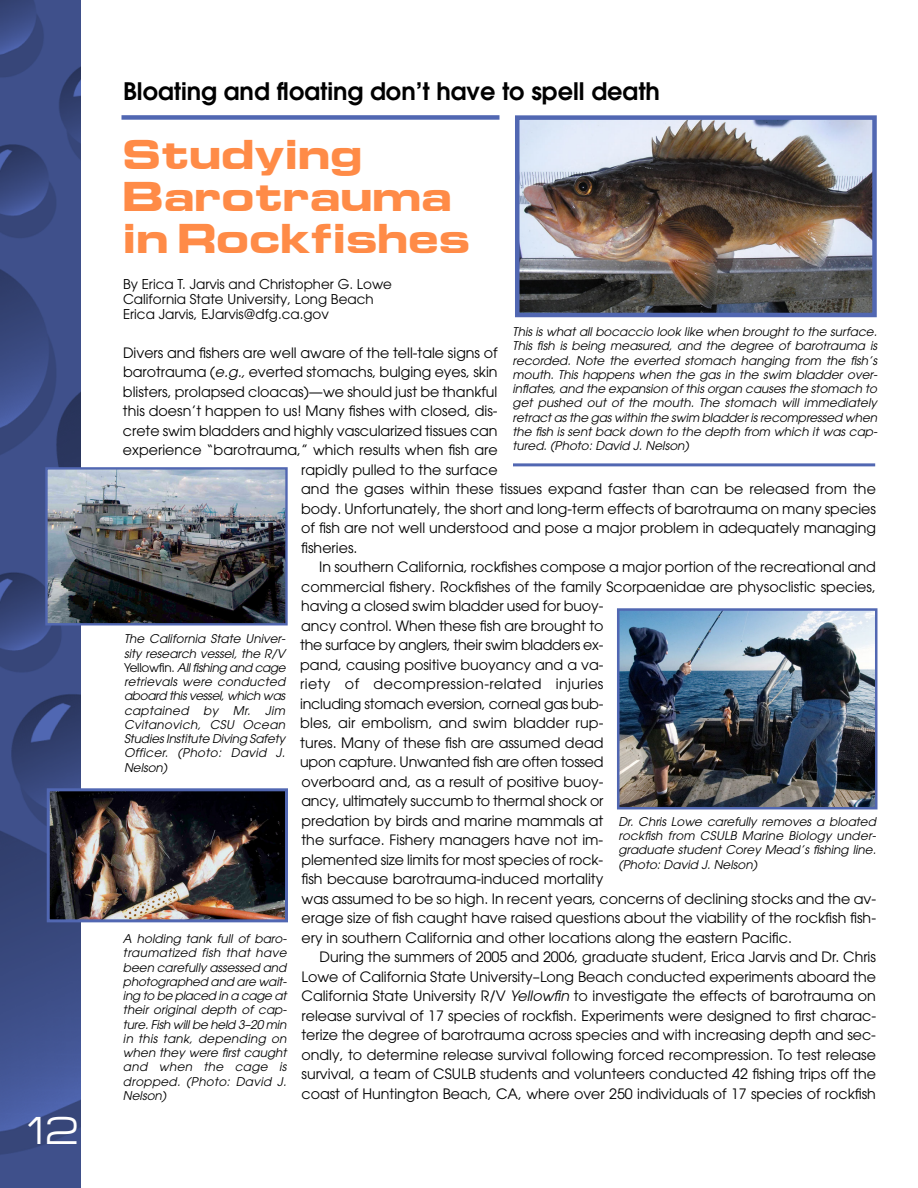
<style>
.page{position:relative;width:918px;height:1188px;background:#fff}
.page>*{position:absolute;margin:0;border:0;box-sizing:border-box;transform-origin:0 0}
.t1{font:39px "Micro Extended";color:#fff}
.t2{font:700 36px/42px "Euro Technic Ext";color:#ff8b47}
.t3{font:600 24px "Avant Garde";color:#000}
.t4{font:14.25px "Avant Garde";color:#000}
.t5{font:14.25px "Avant Garde";letter-spacing:-.02em;color:#000}
.t6{font:14.25px "Avant Garde";letter-spacing:.025em;color:#000}
.t7{font:13.5px/15px "Avant Garde";color:#000}
.t8{font:italic 12px/14.2px "Avant Garde";color:#000;text-align:justify}
.s1{font-style:italic}
.s2{font-style:normal}
</style>
<div class="page">
<img style="left:0;top:0;width:81px;height:1188px">
<div style="left:122px;top:115px;width:378px;height:5px;background:#5167b2"></div>
<img style="left:48px;top:470px;width:237px;height:152px">
<div style="left:45px;top:467px;width:243px;height:158px;border:2px solid #5167b2"></div>
<img style="left:621px;top:612px;width:252px;height:193px">
<div style="left:617px;top:608px;width:260px;height:201px;border:3px solid #5167b2"></div>
<img style="left:51px;top:792px;width:233px;height:126px">
<div style="left:47px;top:788px;width:241px;height:134px;border:3px solid #5167b2"></div>
<img style="left:520px;top:120px;width:352px;height:192px">
<div style="left:515px;top:115px;width:362px;height:202px;border:4px solid #5167b2"></div>
<hr style="left:513px;top:463px;width:362px;height:3px;background:#5167b2">
<h1 class="t1" style="left:20px;top:1117px;width:60px">12</h1>
<h3 class="t3" style="left:123px;top:82px;width:539px">Bloating and floating don’t have to spell death</h3>
<h2 class="t2" style="left:123px;top:137px;width:349px">Studying<br>Barotrauma in Rockfishes</h2>
<p class="t7" style="left:123px;top:278px;width:271px">By Erica T. Jarvis and Christopher G. Lowe<br>California State University, Long Beach<br>Erica Jarvis, EJarvis@dfg.ca.gov</p>
<p class="t4" style="left:123px;top:347px;width:376px">Divers and fishers are well aware of the tell-tale signs of</p>
<p class="t4" style="left:123px;top:367px;width:376px">barotrauma (<span class="s1">e.g.,</span> everted stomachs, bulging eyes, skin</p>
<p class="t4" style="left:123px;top:386px;width:376px">blisters, prolapsed cloacas)—we should just be thankful</p>
<p class="t4" style="left:123px;top:406px;width:376px">this doesn’t happen to us! Many fishes with closed, dis-</p>
<p class="t4" style="left:123px;top:425px;width:376px">crete swim bladders and highly vascularized tissues can</p>
<p class="t4" style="left:123px;top:445px;width:376px">experience “barotrauma,” which results when fish are</p>
<p class="t4" style="left:301px;top:464px;width:198px">rapidly pulled to the surface</p>
<p class="t4" style="left:301px;top:484px;width:576px">and the gases within these tissues expand faster than can be released from the</p>
<p class="t4" style="left:301px;top:503px;width:576px">body. Unfortunately, the short and long-term effects of barotrauma on many species</p>
<p class="t4" style="left:301px;top:523px;width:576px">of fish are not well understood and pose a major problem in adequately managing</p>
<p class="t4" style="left:301px;top:542px;width:58px">fisheries.</p>
<p class="t4" style="left:319px;top:562px;width:558px">In southern California, rockfishes compose a major portion of the recreational and</p>
<p class="t4" style="left:301px;top:581px;width:576px">commercial fishery. Rockfishes of the family Scorpaenidae are physoclistic species,</p>
<p class="t4" style="left:301px;top:601px;width:304px">having a closed swim bladder used for buoy-</p>
<p class="t4" style="left:301px;top:620px;width:304px">ancy control. When these fish are brought to</p>
<p class="t5" style="left:300px;top:640px;width:305px">the surface by anglers, their swim bladders ex-</p>
<p class="t4" style="left:300px;top:659px;width:305px">pand, causing positive buoyancy and a va-</p>
<p class="t6" style="left:300px;top:679px;width:305px">riety of decompression-related injuries</p>
<p class="t4" style="left:300px;top:698px;width:305px">including stomach eversion, corneal gas bub-</p>
<p class="t4" style="left:300px;top:718px;width:305px">bles, air embolism, and swim bladder rup-</p>
<p class="t4" style="left:300px;top:737px;width:305px">tures. Many of these fish are assumed dead</p>
<p class="t5" style="left:300px;top:757px;width:305px">upon capture. Unwanted fish are often tossed</p>
<p class="t4" style="left:301px;top:776px;width:303px">overboard and, as a result of positive buoy-</p>
<p class="t4" style="left:301px;top:796px;width:303px">ancy, ultimately succumb to thermal shock or</p>
<p class="t4" style="left:301px;top:815px;width:303px">predation by birds and marine mammals at</p>
<p class="t4" style="left:301px;top:835px;width:303px">the surface. Fishery managers have not im-</p>
<p class="t4" style="left:301px;top:854px;width:303px">plemented size limits for most species of rock-</p>
<p class="t4" style="left:301px;top:874px;width:303px">fish because barotrauma-induced mortality</p>
<p class="t4" style="left:301px;top:893px;width:576px">was assumed to be so high. In recent years, concerns of declining stocks and the av-</p>
<p class="t4" style="left:301px;top:913px;width:576px">erage size of fish caught have raised questions about the viability of the rockfish fish-</p>
<p class="t4" style="left:301px;top:932px;width:492px">ery in southern California and other locations along the eastern Pacific.</p>
<p class="t4" style="left:319px;top:952px;width:558px">During the summers of 2005 and 2006, graduate student, Erica Jarvis and Dr. Chris</p>
<p class="t4" style="left:301px;top:971px;width:576px">Lowe of California State University–Long Beach conducted experiments aboard the</p>
<p class="t4" style="left:301px;top:991px;width:576px">California State University R/V <span class="s1">Yellowfin</span> to investigate the effects of barotrauma on</p>
<p class="t4" style="left:301px;top:1010px;width:576px">release survival of 17 species of rockfish. Experiments were designed to first charac-</p>
<p class="t4" style="left:301px;top:1030px;width:576px">terize the degree of barotrauma across species and with increasing depth and sec-</p>
<p class="t4" style="left:301px;top:1049px;width:576px">ondly, to determine release survival following forced recompression. To test release</p>
<p class="t4" style="left:301px;top:1069px;width:576px">survival, a team of CSULB students and volunteers conducted 42 fishing trips off the</p>
<p class="t4" style="left:301px;top:1088px;width:576px">coast of Huntington Beach, CA, where over 250 individuals of 17 species of rockfish</p>
<p class="t8" style="left:513px;top:326px;width:366px">This is what all bocaccio look like when brought to the surface.<br>This fish is being measured, and the degree of barotrauma is recorded. Note the everted stomach hanging from the fish’s mouth. This happens when the gas in the swim bladder over&shy;inflates, and the expansion of this organ causes the stomach to get pushed out of the mouth. The stomach will immediately retract as the gas within the swim bladder is recompressed when the fish is sent back down to the depth from which it was cap&shy;tured. (Photo: David J. Nelson)</p>
<p class="t8" style="left:124px;top:633px;width:163px">The California State Univer&shy;sity research vessel, the R/V <span class="s2">Yellowfin.</span> All fishing and cage retrievals were conducted aboard this vessel, which was captained by Mr. Jim Cvitanovich, CSU Ocean Studies Institute Diving Safety Officer. (Photo: David J.<br>Nelson)</p>
<p class="t8" style="left:618px;top:815px;width:259px">Dr. Chris Lowe carefully removes a bloated rockfish from CSULB Marine Biology under&shy;graduate student Corey Mead’s fishing line. (Photo: David J. Nelson)</p>
<p class="t8" style="left:123px;top:933px;width:165px">A holding tank full of baro&shy;traumatized fish that have been carefully assessed and photographed and are wait&shy;ing to be placed in a cage at their original depth of cap&shy;ture. Fish will be held 3–20 min in this tank, depending on when they were first caught and when the cage is dropped. (Photo: David J.<br>Nelson)</p>
</div>
